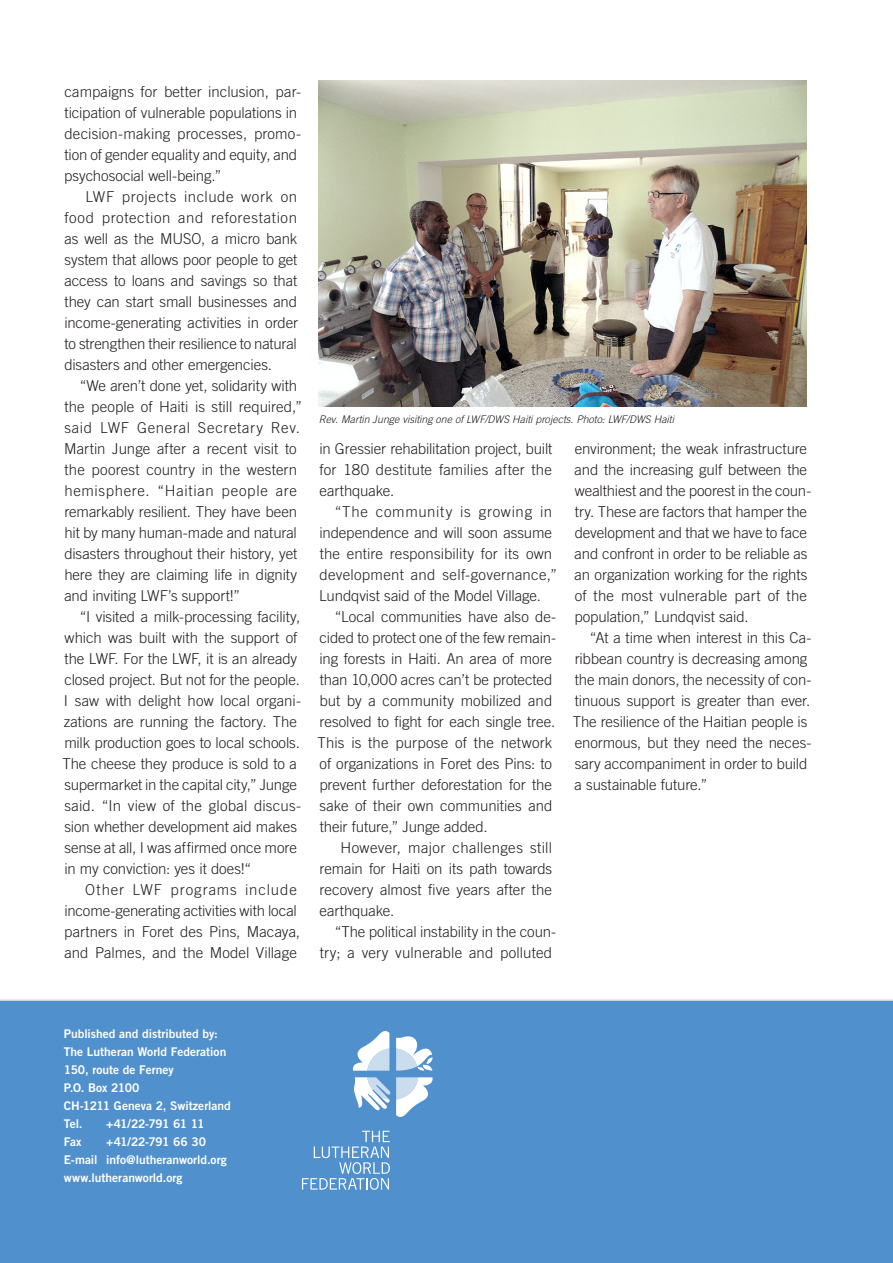
<style>
.page{position:relative;width:893px;height:1263px;background:#fff}
.page>*{position:absolute;margin:0;border:0;box-sizing:border-box;transform-origin:0 0}
.t1{font:300 15px/21px "Trade Gothic LT Std";letter-spacing:-.005em;color:#231f20}
.t2{font:12px/18px "Trade Gothic LT Std Bd 2";color:#fff}
.t3{font:12px "Trade Gothic LT Std Bd 2";letter-spacing:-.055em;color:#fff}
.Captions{font:italic 300 10.5px "Trade Gothic LT Std";color:#231f20}
</style>
<div class="page">
<div style="left:0;top:999px;width:893px;height:264px;background:#5090cc"></div>
<svg style="left:302px;top:1131px;width:88px;height:59px;background:#6ba1d3"></svg>
<svg style="left:351px;top:1029px;width:38px;height:42px"></svg>
<svg style="left:396px;top:1033px;width:37px;height:38px"></svg>
<svg style="left:353px;top:1077px;width:81px;height:41px"></svg>
<img style="left:319px;top:81px;width:488px;height:325px">
<p class="t1" style="left:64px;top:81px;width:238px">campaigns for better inclusion, par&shy;ticipation of vulnerable populations in decision-making processes, promo&shy;tion of gender equality and equity, and psychosocial well-being.”</p>
<p class="t1" style="left:64px;top:186px;width:235px;text-align:justify;text-indent:21px">LWF projects include work on food protection and reforestation as well as the MUSO, a micro bank system that allows poor people to get access to loans and savings so that they can start small businesses and income-generating activities in order to strengthen their resilience to natural disasters and other emergencies.</p>
<p class="t1" style="left:64px;top:375px;width:239px;text-indent:16px">“We aren’t done yet, solidarity with the people of Haiti is still required,” said LWF General Secretary Rev.<br>Martin Junge after a recent visit to the poorest country in the western hemisphere. “Haitian people are remarkably resilient. They have been hit by many human-made and natural disasters throughout their history, yet here they are claiming life in dignity and inviting LWF’s support!”</p>
<p class="t1" style="left:62px;top:606px;width:240px;text-indent:17px">“I visited a milk-processing facility, which was built with the support of the LWF. For the LWF, it is an already closed project. But not for the people.<br>I saw with delight how local organi&shy;zations are running the factory. The milk production goes to local schools.<br>The cheese they produce is sold to a supermarket in the capital city,” Junge said. “In view of the global discus&shy;sion whether development aid makes sense at all, I was affirmed once more in my conviction: yes it does!“</p>
<p class="t1" style="left:64px;top:879px;width:237px;text-indent:21px">Other LWF programs include income-generating activities with local partners in Foret des Pins, Macaya, and Palmes, and the Model Village</p>
<p class="Captions" style="left:319px;top:413px;width:357px">Rev. Martin Junge visiting one of LWF/DWS Haiti projects. Photo: LWF/DWS Haiti</p>
<p class="t1" style="left:319px;top:438px;width:234px;text-align:justify">in Gressier rehabilitation project, built for 180 destitute families after the earthquake.</p>
<p class="t1" style="left:319px;top:501px;width:239px;text-indent:16px">“The community is growing in independence and will soon assume the entire responsibility for its own development and self-governance,” Lundqvist said of the Model Village.</p>
<p class="t1" style="left:318px;top:606px;width:240px;text-indent:17px">“Local communities have also de&shy;cided to protect one of the few remain&shy;ing forests in Haiti. An area of more than 10,000 acres can’t be protected but by a community mobilized and resolved to fight for each single tree.<br>This is the purpose of the network of organizations in Foret des Pins: to prevent further deforestation for the sake of their own communities and their future,” Junge added.</p>
<p class="t1" style="left:320px;top:837px;width:234px;text-align:justify;text-indent:21px">However, major challenges still remain for Haiti on its path towards recovery almost five years after the earthquake.</p>
<p class="t1" style="left:320px;top:921px;width:238px;text-align:right">“The political instability in the coun&shy;try; a very vulnerable and polluted</p>
<p class="t1" style="left:574px;top:438px;width:238px">environment; the weak infrastructure and the increasing gulf between the wealthiest and the poorest in the coun&shy;try. These are factors that hamper the development and that we have to face and confront in order to be reliable as an organization working for the rights of the most vulnerable part of the population,” Lundqvist said.</p>
<p class="t1" style="left:573px;top:627px;width:240px;text-indent:17px">“At a time when interest in this Ca&shy;ribbean country is decreasing among the main donors, the necessity of con&shy;tinuous support is greater than ever.<br>The resilience of the Haitian people is enormous, but they need the neces&shy;sary accompaniment in order to build a sustainable future.”</p>
<p class="t2" style="left:64px;top:1025px;width:156px">Published and distributed by:</p>
<p class="t2" style="left:64px;top:1043px;width:164px">The Lutheran World Federation</p>
<p class="t2" style="left:64px;top:1061px;width:169px">150, route de Ferney<br>P.O. Box 2100<br>CH-1211 Geneva 2, Switzerland</p>
<p class="t2" style="left:64px;top:1115px;width:20px">Tel.</p>
<p class="t3" style="left:106px;top:1116px;width:100px">+41/22-791 61 11</p>
<p class="t2" style="left:64px;top:1133px;width:19px">Fax</p>
<p class="t2" style="left:64px;top:1133px;width:165px;text-indent:43px">+41/22-791 66 30<br>E-mail info@lutheranworld.org www.lutheranworld.org</p>
</div>
